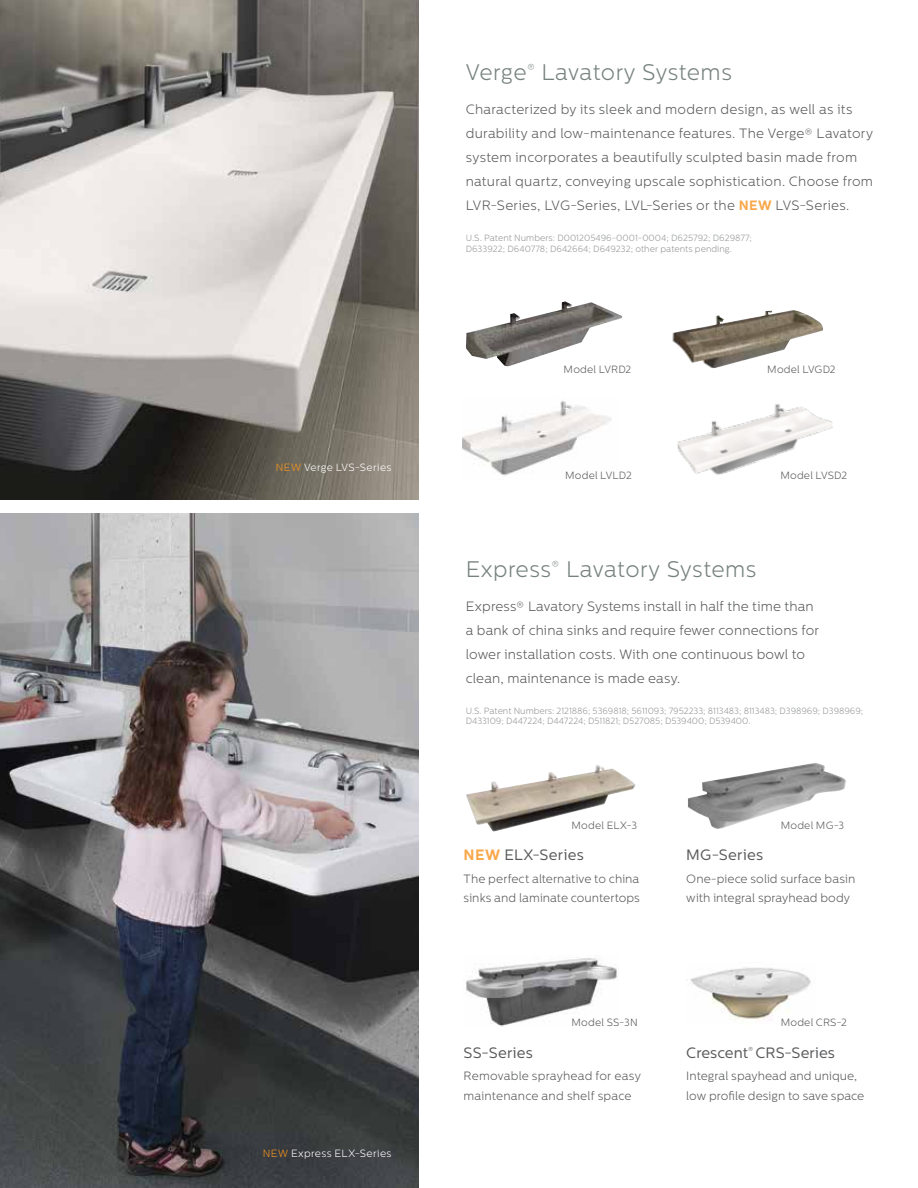
<style>
.page{position:relative;width:918px;height:1188px;background:#fff}
.page>*{position:absolute;margin:0;border:0;box-sizing:border-box;transform-origin:0 0}
.t1{font:300 22.5px "Centrale Sans";letter-spacing:.02em;color:#76827f}
.t2{font:15px "Centrale Sans";letter-spacing:.015em;color:#58595b}
.t3{font:300 13.5px/24px "Centrale Sans";letter-spacing:.015em;color:#58595b}
.t4{font:300 12px/19.5px "Centrale Sans";letter-spacing:.005em;color:#58595b}
.t5{font:300 10.5px "Centrale Sans";letter-spacing:.015em;color:#58595b}
.t6{font:300 10.5px "Centrale Sans";letter-spacing:.03em;color:#fff}
.t7{font:300 9px/10.8px "Centrale Sans";letter-spacing:-.005em;color:#939598}
.s1{color:#f7941e}
.s2{font-weight:700;color:#faa74a}
</style>
<div class="page">
<img style="left:0;top:513px;width:418px;height:675px">
<img style="left:0;top:0;width:418px;height:500px">
<img style="left:672px;top:310px;width:151px;height:59px">
<img style="left:466px;top:301px;width:156px;height:66px">
<img style="left:462px;top:401px;width:149px;height:75px">
<img style="left:677px;top:404px;width:156px;height:71px">
<img style="left:688px;top:763px;width:158px;height:66px">
<img style="left:466px;top:765px;width:170px;height:67px">
<img style="left:466px;top:955px;width:151px;height:71px">
<img style="left:690px;top:967px;width:121px;height:54px">
<p class="t6" style="left:276px;top:461px;width:117px"><span class="s1">NEW</span> Verge LVS-Series</p>
<p class="t6" style="left:263px;top:1147px;width:130px"><span class="s1">NEW</span> Express ELX-Series</p>
<h1 class="t1" style="left:466px;top:60px;width:268px">Verge<sup>®</sup> Lavatory Systems</h1>
<p class="t3" style="left:466px;top:97px;width:409px">Characterized by its sleek and modern design, as well as its durability and low-maintenance features. The Verge® Lavatory system incorporates a beautifully sculpted basin made from natural quartz, conveying upscale sophistication. Choose from LVR-Series, LVG-Series, LVL-Series or the <span class="s2">NEW</span> LVS-Series.</p>
<p class="t7" style="left:466px;top:232px;width:288px">U.S. Patent Numbers: D001205496-0001-0004; D625792; D629877;<br>D633922; D640778; D642664; D649232; other patents pending.</p>
<p class="t5" style="left:564px;top:364px;width:69px">Model LVRD2</p>
<p class="t5" style="left:767px;top:364px;width:70px">Model LVGD2</p>
<p class="t5" style="left:565px;top:469px;width:68px">Model LVLD2</p>
<p class="t5" style="left:780px;top:469px;width:68px">Model LVSD2</p>
<h1 class="t1" style="left:466px;top:557px;width:292px">Express<sup>®</sup> Lavatory Systems</h1>
<p class="t3" style="left:466px;top:594px;width:355px">Express® Lavatory Systems install in half the time than a bank of china sinks and require fewer connections for lower installation costs. With one continuous bowl to clean, maintenance is made easy.</p>
<p class="t7" style="left:466px;top:705px;width:399px">U.S. Patent Numbers: 2121886; 5369818; 5611093; 7952233; 8113483; 8113483; D398969; D398969;<br>D433109; D447224; D447224; D511821; D527085; D539400; D539400.</p>
<p class="t5" style="left:572px;top:819px;width:67px">Model ELX-3</p>
<p class="t5" style="left:781px;top:819px;width:65px">Model MG-3</p>
<p class="t2" style="left:686px;top:847px;width:78px">MG-Series</p>
<p class="t4" style="left:686px;top:869px;width:171px">One-piece solid surface basin with integral sprayhead body</p>
<p class="t2" style="left:464px;top:847px;width:122px"><span class="s2">NEW</span> ELX-Series</p>
<p class="t4" style="left:464px;top:869px;width:178px">The perfect alternative to china sinks and laminate countertops</p>
<p class="t5" style="left:572px;top:1017px;width:68px">Model SS-3N</p>
<p class="t5" style="left:781px;top:1017px;width:68px">Model CRS-2</p>
<p class="t2" style="left:464px;top:1044px;width:71px">SS-Series</p>
<p class="t4" style="left:464px;top:1066px;width:179px">Removable sprayhead for easy maintenance and shelf space</p>
<p class="t2" style="left:686px;top:1044px;width:150px">Crescent<sup>®</sup> CRS-Series</p>
<p class="t4" style="left:686px;top:1066px;width:180px">Integral spayhead and unique, low profile design to save space</p>
</div>
